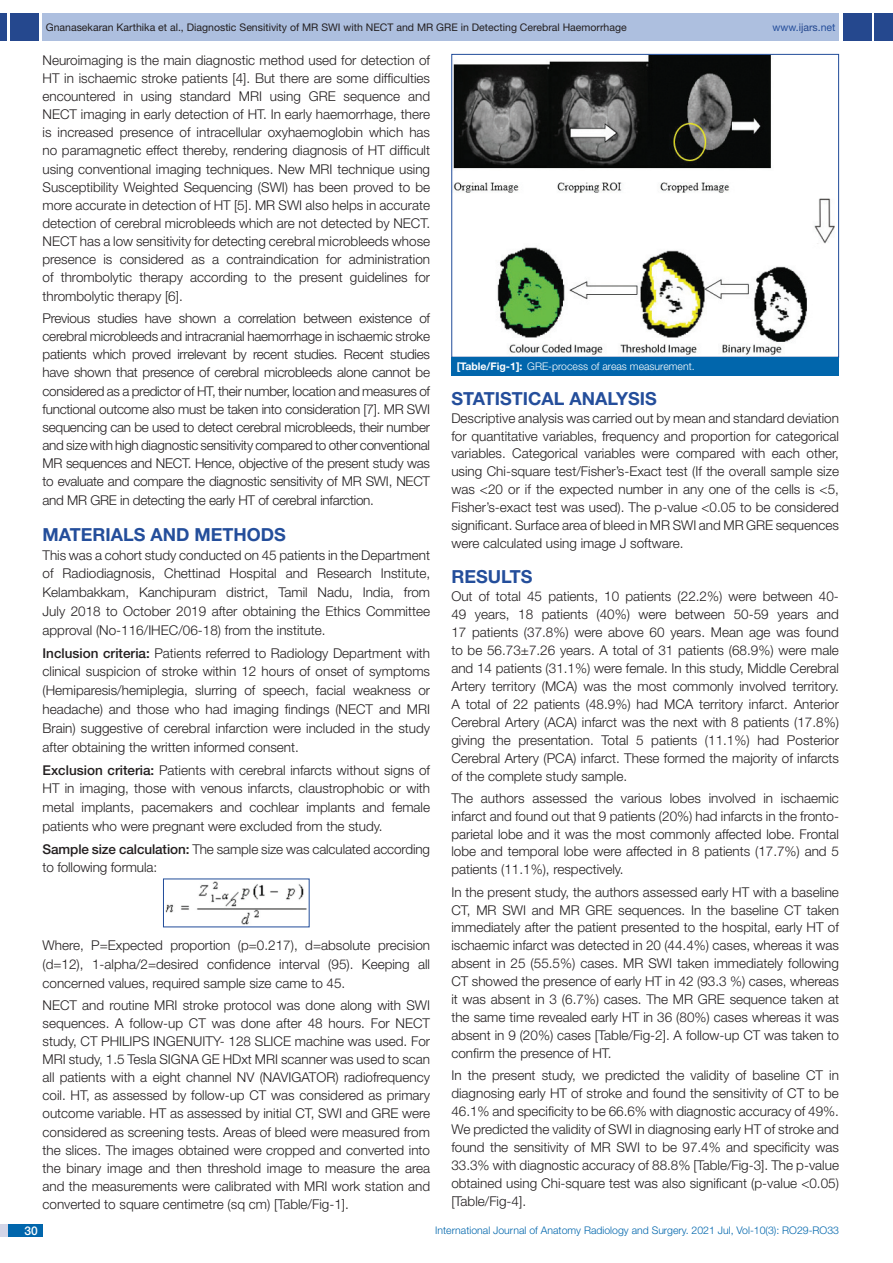
<style>
.page{position:relative;width:893px;height:1263px;background:#fff}
.page>*{position:absolute;margin:0;border:0;box-sizing:border-box;transform-origin:0 0}
.Heading{font:700 18px "Helvetica Neue";color:#244e9b}
.Body_text{font:300 13.5px/18px "Helvetica Neue";color:#231f20;text-align:justify}
.t1{font:500 12px "Helvetica Neue";color:#fff}
.t2{font:10.5px "Helvetica Neue";color:#231f20}
.t3{font:300 10.5px "Helvetica Neue";color:#0166ac}
.TABLE_FIG{font:300 10.5px "Helvetica Neue";color:#fff}
.t4{font:10.5px "Helvetica Neue";color:#244e9b}
.s1{color:#25488e}
.s2{font-weight:500}
.s3{font-weight:700}
</style>
<div class="page">
<div style="left:0;top:13px;width:7px;height:28px;background:#25488e"></div>
<div style="left:10px;top:13px;width:29px;height:28px;background:#25488e"></div>
<div style="left:43px;top:13px;width:796px;height:28px;background:#adbfdf"></div>
<div style="left:875px;top:13px;width:18px;height:28px;background:#25488e"></div>
<div style="left:843px;top:13px;width:29px;height:28px;background:#25488e"></div>
<div style="left:0;top:1224px;width:43px;height:13px;background:#d3d5e7"></div>
<div style="left:8px;top:1224px;width:35px;height:13px;background:#0166ac"></div>
<img style="left:165px;top:881px;width:142px;height:44px">
<img style="left:453px;top:56px;width:382px;height:299px">
<div style="left:451px;top:54px;width:388px;height:304px;border:1px solid #214c99"></div>
<div style="left:451px;top:357px;width:388px;height:19px;background:#0166ac"></div>
<p class="t2" style="left:46px;top:21px;width:582px">Gnanasekaran Karthika et al., Diagnostic Sensitivity of MR SWI with NECT and MR GRE in Detecting Cerebral Haemorrhage</p>
<p class="t4" style="left:773px;top:21px;width:64px">www.<span class="s1">ijars</span>.net</p>
<p class="Body_text" style="left:43px;top:50px;width:389px">Neuroimaging is the main diagnostic method used for detection of HT in ischaemic stroke patients [4]. But there are some difficulties encountered in using standard MRI using GRE sequence and NECT imaging in early detection of HT. In early haemorrhage, there is increased presence of intracellular oxyhaemoglobin which has no paramagnetic effect thereby, rendering diagnosis of HT difficult using conventional imaging techniques. New MRI technique using Susceptibility Weighted Sequencing (SWI) has been proved to be more accurate in detection of HT [5]. MR SWI also helps in accurate detection of cerebral microbleeds which are not detected by NECT.<br>NECT has a low sensitivity for detecting cerebral microbleeds whose presence is considered as a contraindication for administration of thrombolytic therapy according to the present guidelines for thrombolytic therapy [6].</p>
<p class="Body_text" style="left:43px;top:309px;width:389px">Previous studies have shown a correlation between existence of cerebral microbleeds and intracranial haemorrhage in ischaemic stroke patients which proved irrelevant by recent studies. Recent studies have shown that presence of cerebral microbleeds alone cannot be considered as a predictor of HT, their number, location and measures of functional outcome also must be taken into consideration [7]. MR SWI sequencing can be used to detect cerebral microbleeds, their number and size with high diagnostic sensitivity compared to other conventional MR sequences and NECT. Hence, objective of the present study was to evaluate and compare the diagnostic sensitivity of MR SWI, NECT and MR GRE in detecting the early HT of cerebral infarction.</p>
<p class="Heading" style="left:43px;top:523px;width:245px">MATERIALS AND METHODS</p>
<p class="Body_text" style="left:43px;top:545px;width:389px;line-height:18.6px">This was a cohort study conducted on 45 patients in the Department of Radiodiagnosis, Chettinad Hospital and Research Institute, Kelambakkam, Kanchipuram district, Tamil Nadu, India, from July 2018 to October 2019 after obtaining the Ethics Committee approval (No-116/IHEC/06-18) from the institute.</p>
<p class="Body_text" style="left:43px;top:643px;width:389px;line-height:18.9px"><span class="s2">Inclusion criteria:</span> Patients referred to Radiology Department with clinical suspicion of stroke within 12 hours of onset of symptoms (Hemiparesis/hemiplegia, slurring of speech, facial weakness or headache) and those who had imaging findings (NECT and MRI Brain) suggestive of cerebral infarction were included in the study after obtaining the written informed consent.</p>
<p class="Body_text" style="left:43px;top:760px;width:389px;line-height:18.6px"><span class="s2">Exclusion criteria:</span> Patients with cerebral infarcts without signs of HT in imaging, those with venous infarcts, claustrophobic or with metal implants, pacemakers and cochlear implants and female patients who were pregnant were excluded from the study.</p>
<p class="Body_text" style="left:43px;top:839px;width:389px;line-height:18.6px"><span class="s2">Sample size calculation:</span> The sample size was calculated according to following formula:</p>
<p class="Body_text" style="left:43px;top:936px;width:389px;line-height:18.6px">Where, P=Expected proportion (p=0.217), d=absolute precision (d=12), 1-alpha/2=desired confidence interval (95). Keeping all concerned values, required sample size came to 45.</p>
<p class="Body_text" style="left:43px;top:996px;width:389px">NECT and routine MRI stroke protocol was done along with SWI sequences. A follow-up CT was done after 48 hours. For NECT study, CT PHILIPS INGENUITY- 128 SLICE machine was used. For MRI study, 1.5 Tesla SIGNA GE HDxt MRI scanner was used to scan all patients with a eight channel NV (NAVIGATOR) radiofrequency coil. HT, as assessed by follow-up CT was considered as primary outcome variable. HT as assessed by initial CT, SWI and GRE were considered as screening tests. Areas of bleed were measured from the slices. The images obtained were cropped and converted into the binary image and then threshold image to measure the area and the measurements were calibrated with MRI work station and converted to square centimetre (sq cm) [Table/Fig-1].</p>
<p class="TABLE_FIG" style="left:457px;top:360px;width:239px"><span class="s3">[Table/Fig-1]:</span> GRE-process of areas measurement.</p>
<p class="Heading" style="left:451px;top:387px;width:207px">STATISTICAL ANALYSIS</p>
<p class="Body_text" style="left:451px;top:409px;width:389px">Descriptive analysis was carried out by mean and standard deviation for quantitative variables, frequency and proportion for categorical variables. Categorical variables were compared with each other, using Chi-square test/Fisher’s-Exact test (If the overall sample size was &lt;20 or if the expected number in any one of the cells is &lt;5, Fisher’s-exact test was used). The p-value &lt;0.05 to be considered significant. Surface area of bleed in MR SWI and MR GRE sequences were calculated using image J software.</p>
<p class="Heading" style="left:451px;top:566px;width:83px">RESULTS</p>
<p class="Body_text" style="left:451px;top:587px;width:389px">Out of total 45 patients, 10 patients (22.2%) were between 40- 49 years, 18 patients (40%) were between 50-59 years and 17 patients (37.8%) were above 60 years. Mean age was found to be 56.73±7.26 years. A total of 31 patients (68.9%) were male and 14 patients (31.1%) were female. In this study, Middle Cerebral Artery territory (MCA) was the most commonly involved territory.<br>A total of 22 patients (48.9%) had MCA territory infarct. Anterior Cerebral Artery (ACA) infarct was the next with 8 patients (17.8%) giving the presentation. Total 5 patients (11.1%) had Posterior Cerebral Artery (PCA) infarct. These formed the majority of infarcts of the complete study sample.</p>
<p class="Body_text" style="left:451px;top:789px;width:389px">The authors assessed the various lobes involved in ischaemic infarct and found out that 9 patients (20%) had infarcts in the fronto&shy;parietal lobe and it was the most commonly affected lobe. Frontal lobe and temporal lobe were affected in 8 patients (17.7%) and 5 patients (11.1%), respectively.</p>
<p class="Body_text" style="left:451px;top:882px;width:389px">In the present study, the authors assessed early HT with a baseline CT, MR SWI and MR GRE sequences. In the baseline CT taken immediately after the patient presented to the hospital, early HT of ischaemic infarct was detected in 20 (44.4%) cases, whereas it was absent in 25 (55.5%) cases. MR SWI taken immediately following CT showed the presence of early HT in 42 (93.3 %) cases, whereas it was absent in 3 (6.7%) cases. The MR GRE sequence taken at the same time revealed early HT in 36 (80%) cases whereas it was absent in 9 (20%) cases [Table/Fig-2]. A follow-up CT was taken to confirm the presence of HT.</p>
<p class="Body_text" style="left:451px;top:1066px;width:389px">In the present study, we predicted the validity of baseline CT in diagnosing early HT of stroke and found the sensitivity of CT to be 46.1% and specificity to be 66.6% with diagnostic accuracy of 49%.<br>We predicted the validity of SWI in diagnosing early HT of stroke and found the sensitivity of MR SWI to be 97.4% and specificity was 33.3% with diagnostic accuracy of 88.8% [Table/Fig-3]. The p-value obtained using Chi-square test was also significant (p-value &lt;0.05) [Table/Fig-4].</p>
<p class="t1" style="left:24px;top:1223px;width:15px">30</p>
<p class="t3" style="left:435px;top:1224px;width:405px">International Journal of Anatomy Radiology and Surgery. 2021 Jul, Vol-10(3): RO29-RO33</p>
</div>
